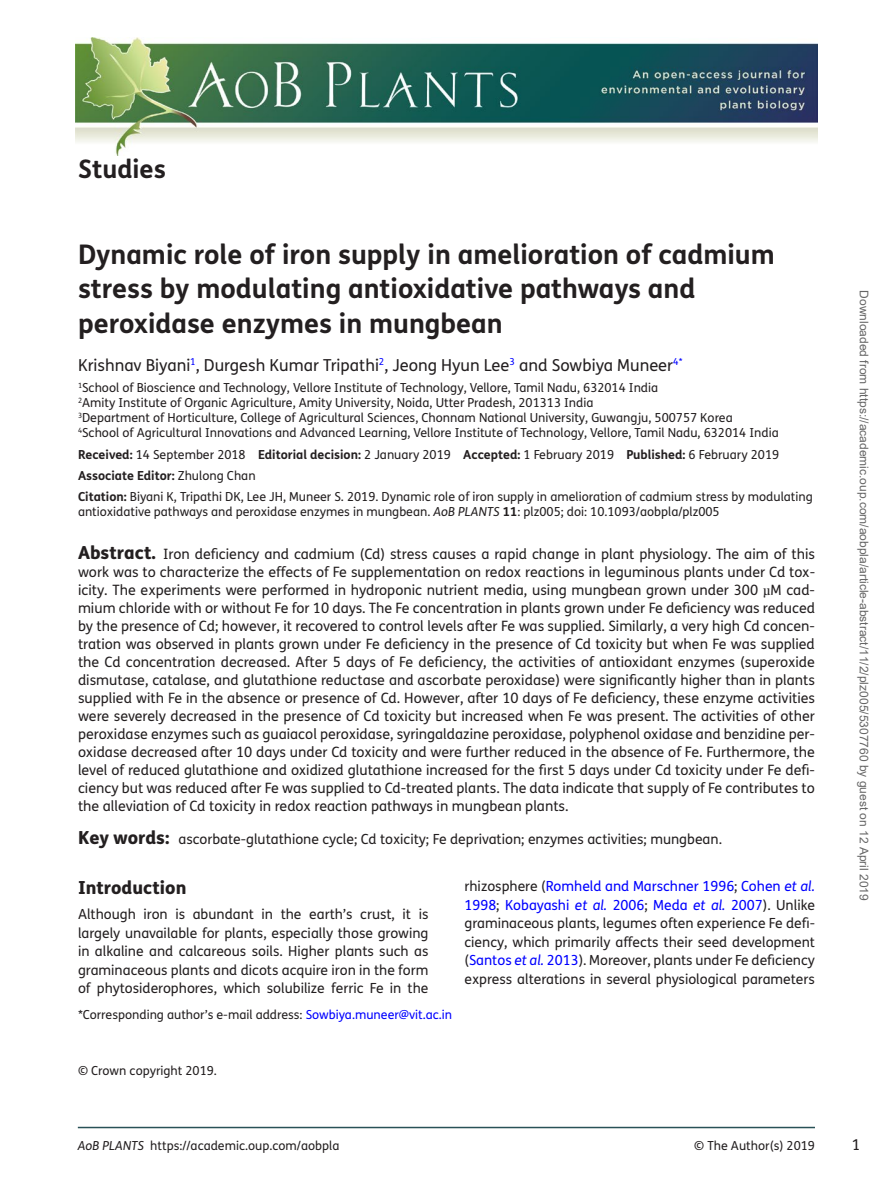
<style>
.page{position:relative;width:893px;height:1191px;background:#fff}
.page>*{position:absolute;margin:0;border:0;box-sizing:border-box;transform-origin:0 0}
.t1{font:700 27px/34.5px "FS Me";color:#231f20}
.t2{font:700 25.5px "FS Me";color:#231f20}
.t3{font:800 18px "FS Me";color:#231f20}
.t4{font:16.5px "FS Me";color:#231f20}
.t5{font:15px "FS Me";color:#231f20}
.t6{font:14.25px/18px "FS Me";color:#231f20;text-align:justify}
.t7{font:13.95px/18.5px "FS Me";color:#231f20;text-align:justify}
.t8{font:12.45px/15px "FS Me";color:#231f20}
.t9{font:12px "Arial";color:#666}
.s1{font-weight:700}
.s2{font-style:italic}
.s3{font-weight:800;font-size:18px}
.s4{font-family:"Gandhari Unicode"}
.s5{color:#00f}
.s6{font-style:italic;color:#00f}
</style>
<div class="page">
<hr style="left:78px;top:1126px;width:737px;height:2px;background:#295157">
<img style="left:76px;top:37px;width:741px;height:118px">
<h2 class="t2" style="left:78px;top:150px;width:89px">Studies</h2>
<h1 class="t1" style="left:78px;top:236px;width:698px">Dynamic role of iron supply in amelioration of cadmium stress by modulating antioxidative pathways and peroxidase enzymes in mungbean</h1>
<p class="t4" style="left:78px;top:354px;width:606px">Krishnav Biyani<sup>1</sup>, Durgesh Kumar Tripathi<sup>2</sup>, Jeong Hyun Lee<sup>3</sup> and Sowbiya Muneer<sup>4*</sup></p>
<p class="t8" style="left:78px;top:380px;width:702px"><sup>1</sup>School of Bioscience and Technology, Vellore Institute of Technology, Vellore, Tamil Nadu, 632014 India<br><sup>2</sup>Amity Institute of Organic Agriculture, Amity University, Noida, Utter Pradesh, 201313 India<br><sup>3</sup>Department of Horticulture, College of Agricultural Sciences, Chonnam National University, Guwangju, 500757 Korea<br><sup>4</sup>School of Agricultural Innovations and Advanced Learning, Vellore Institute of Technology, Vellore, Tamil Nadu, 632014 India</p>
<p class="t8" style="left:78px;top:444px;width:736px;line-height:21px"><span class="s1">Received:</span> 14 September 2018 <span class="s1">Editorial decision:</span> 2 January 2019 <span class="s1">Accepted:</span> 1 February 2019 <span class="s1">Published:</span> 6 February 2019<br><span class="s1">Associate Editor:</span> Zhulong Chan<br><span class="s1">Citation:</span> Biyani K, Tripathi DK, Lee JH, Muneer S. 2019. Dynamic role of iron supply in amelioration of cadmium stress by modulating</p>
<p class="t8" style="left:78px;top:504px;width:643px">antioxidative pathways and peroxidase enzymes in mungbean. <span class="s2">AoB PLANTS</span> <span class="s1">11</span>: plz005; doi: 10.1093/aobpla/plz005</p>
<p class="t6" style="left:78px;top:545px;width:739px"><span class="s3">Abstract.</span> Iron deficiency and cadmium (Cd) stress causes a rapid change in plant physiology. The aim of this work was to characterize the effects of Fe supplementation on redox reactions in leguminous plants under Cd tox&shy;icity. The experiments were performed in hydroponic nutrient media, using mungbean grown under 300 <span class="s4">µ</span>M cad&shy;mium chloride with or without Fe for 10 days. The Fe concentration in plants grown under Fe deficiency was reduced by the presence of Cd; however, it recovered to control levels after Fe was supplied. Similarly, a very high Cd concen&shy;tration was observed in plants grown under Fe deficiency in the presence of Cd toxicity but when Fe was supplied the Cd concentration decreased. After 5 days of Fe deficiency, the activities of antioxidant enzymes (superoxide dismutase, catalase, and glutathione reductase and ascorbate peroxidase) were significantly higher than in plants supplied with Fe in the absence or presence of Cd. However, after 10 days of Fe deficiency, these enzyme activities were severely decreased in the presence of Cd toxicity but increased when Fe was present. The activities of other peroxidase enzymes such as guaiacol peroxidase, syringaldazine peroxidase, polyphenol oxidase and benzidine per&shy;oxidase decreased after 10 days under Cd toxicity and were further reduced in the absence of Fe. Furthermore, the level of reduced glutathione and oxidized glutathione increased for the first 5 days under Cd toxicity under Fe defi&shy;ciency but was reduced after Fe was supplied to Cd-treated plants. The data indicate that supply of Fe contributes to the alleviation of Cd toxicity in redox reaction pathways in mungbean plants.</p>
<p class="t7" style="left:78px;top:830px;width:645px"><span class="s3">Key words:</span> ascorbate-glutathione cycle; Cd toxicity; Fe deprivation; enzymes activities; mungbean.</p>
<p class="t3" style="left:78px;top:873px;width:110px">Introduction</p>
<p class="t7" style="left:78px;top:905px;width:352px">Although iron is abundant in the earth’s crust, it is largely unavailable for plants, especially those growing in alkaline and calcareous soils. Higher plants such as graminaceous plants and dicots acquire iron in the form of phytosiderophores, which solubilize ferric Fe in the</p>
<p class="t7" style="left:464px;top:877px;width:352px">rhizosphere (<span class="s5">Romheld and Marschner 1996</span>; <span class="s5">Cohen</span> <span class="s6">et al.<br></span><span class="s5">1998</span>; <span class="s5">Kobayashi</span> <span class="s6">et al.</span> <span class="s5">2006</span>; <span class="s5">Meda</span> <span class="s6">et al.</span> <span class="s5">2007</span>). Unlike graminaceous plants, legumes often experience Fe defi&shy;ciency, which primarily affects their seed development (<span class="s5">Santos</span> <span class="s6">et al.</span> <span class="s5">2013</span>). Moreover, plants under Fe deficiency express alterations in several physiological parameters</p>
<p class="t8" style="left:78px;top:1007px;width:376px">*Corresponding author’s e-mail address: <span class="s5">Sowbiya.muneer@vit.ac.in</span></p>
<p class="t8" style="left:78px;top:1063px;width:140px">© Crown copyright 2019.</p>
<p class="t9" style="left:868px;top:290px;width:611px;rotate:90deg">Downloaded from https://academic.oup.com/aobpla/article-abstract/11/2/plz005/5307760 by guest on 12 April 2019</p>
<p class="t8" style="left:78px;top:1137px;width:263px"><span class="s2">AoB PLANTS</span> https://academic.oup.com/aobpla</p>
<p class="t8" style="left:694px;top:1137px;width:122px">© The Author(s) 2019</p>
<p class="t5" style="left:852px;top:1134px;width:10px">1</p>
</div>
